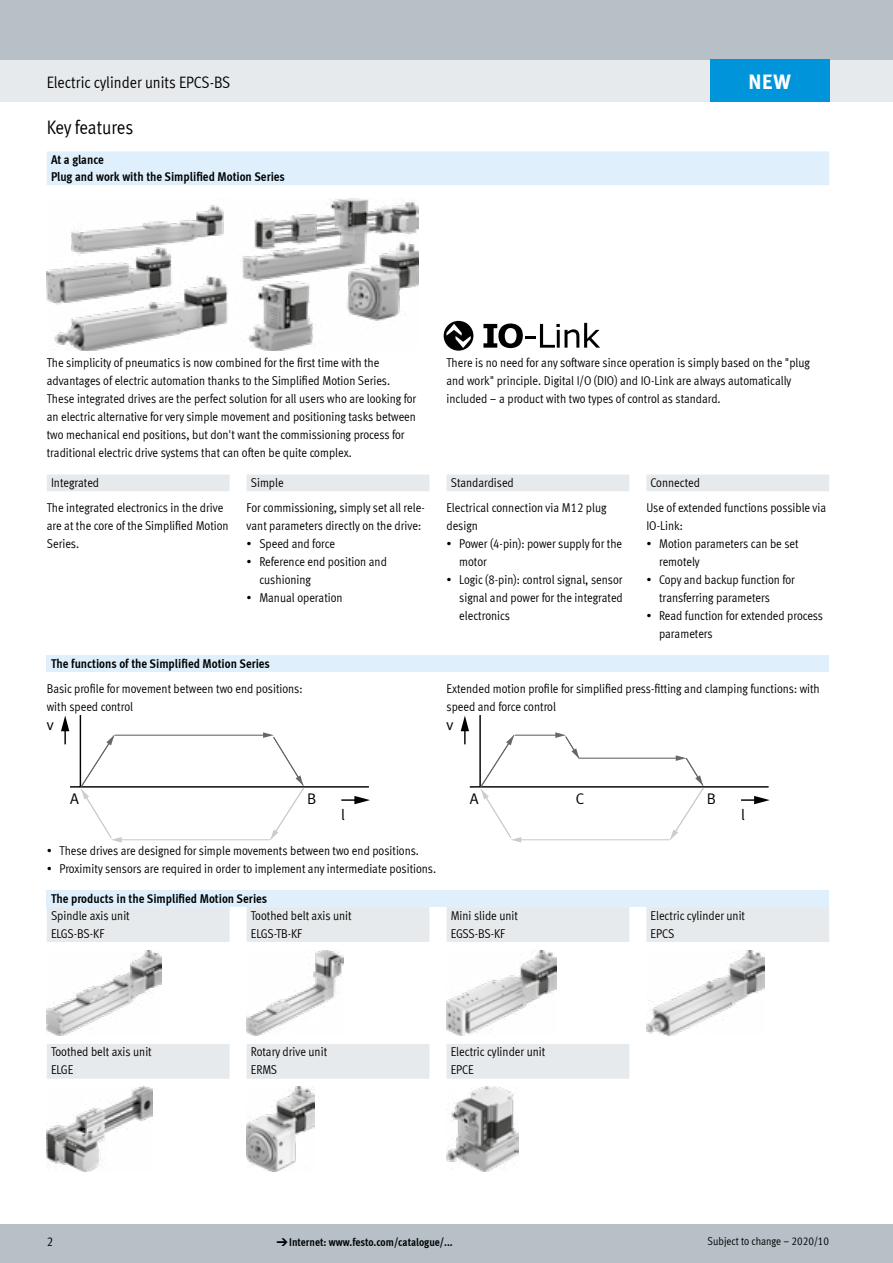
<style>
.page{position:relative;width:893px;height:1263px;background:#fff}
.page>*{position:absolute;margin:0;border:0;box-sizing:border-box;transform-origin:0 0}
.t1{font:700 21px "Meta Plus LF";color:#fff}
.FES_title_section{font:19.5px "Meta Cond LF";letter-spacing:-.005em;color:#000}
.FES_title_family{font:16.5px "Meta Cond LF";color:#000}
.t2{font:15.45px "Meta Plus LF";color:#010202}
.FES_regular{font:12.75px/18px "Meta Cond LF";color:#000}
.FES_head_2_text{font:12.75px "Meta Cond LF";color:#000}
.FES_head_1_text{font:700 12.75px "Meta Cond LF";color:#000}
.t3{font:700 11.25px "Meta Cond LF";color:#000}
.t4{font:11.25px "Meta Cond LF";color:#000}
.s1{font-family:"Meto Pict 182";font-weight:400}
</style>
<div class="page">
<div style="left:0;top:1225px;width:893px;height:38px;background:#b6c0c6"></div>
<div style="left:0;top:60px;width:893px;height:42px;background:#e7eaec"></div>
<div style="left:0;top:0;width:893px;height:60px;background:#b6c0c6"></div>
<div style="left:47px;top:151px;width:782px;height:34px;background:#dff0fc"></div>
<img style="left:47px;top:198px;width:371px;height:153px">
<svg style="left:444px;top:321px;width:29px;height:30px"></svg>
<svg style="left:446px;top:324px;width:25px;height:24px"></svg>
<svg style="left:483px;top:323px;width:117px;height:26px"></svg>
<svg style="left:47px;top:474px;width:782px;height:17px;background:#e9ebed"></svg>
<div style="left:47px;top:655px;width:782px;height:17px;background:#dff0fc"></div>
<hr style="left:70px;top:786px;width:299px;height:1px;background:#010202">
<hr style="left:80px;top:715px;width:1px;height:72px;background:#010202">
<svg style="left:61px;top:716px;width:8px;height:28px"></svg>
<svg style="left:341px;top:796px;width:29px;height:8px"></svg>
<hr style="left:115px;top:735px;width:150px;height:1px;background:#676767">
<svg style="left:263px;top:732px;width:42px;height:108px"></svg>
<hr style="left:120px;top:839px;width:150px;height:1px;background:#cdcccc">
<svg style="left:80px;top:735px;width:42px;height:107px"></svg>
<hr style="left:470px;top:786px;width:299px;height:1px;background:#010202">
<hr style="left:479px;top:715px;width:2px;height:72px;background:#010202">
<svg style="left:461px;top:716px;width:8px;height:28px"></svg>
<svg style="left:741px;top:796px;width:29px;height:8px"></svg>
<hr style="left:515px;top:735px;width:42px;height:1px;background:#676767">
<hr style="left:519px;top:839px;width:150px;height:1px;background:#cdcccc">
<svg style="left:479px;top:735px;width:42px;height:107px"></svg>
<svg style="left:555px;top:732px;width:24px;height:27px"></svg>
<hr style="left:579px;top:758px;width:99px;height:1px;background:#676767">
<svg style="left:670px;top:755px;width:35px;height:85px"></svg>
<div style="left:47px;top:890px;width:782px;height:17px;background:#dff0fc"></div>
<svg style="left:47px;top:907px;width:782px;height:172px"></svg>
<img style="left:47px;top:950px;width:114px;height:85px">
<img style="left:247px;top:950px;width:96px;height:85px">
<img style="left:446px;top:950px;width:110px;height:85px">
<img style="left:646px;top:950px;width:118px;height:85px">
<img style="left:47px;top:1087px;width:105px;height:85px">
<img style="left:247px;top:1087px;width:68px;height:85px">
<img style="left:446px;top:1087px;width:72px;height:85px">
<div style="left:710px;top:60px;width:119px;height:42px;background:#0095db"></div>
<p class="FES_title_family" style="left:47px;top:72px;width:185px">Electric cylinder units EPCS-BS</p>
<p class="FES_title_section" style="left:47px;top:116px;width:88px">Key features</p>
<p class="FES_head_1_text" style="left:51px;top:151px;width:54px">At a glance</p>
<p class="FES_head_1_text" style="left:51px;top:168px;width:235px">Plug and work with the Simplified Motion Series</p>
<p class="t1" style="left:748px;top:68px;width:44px">NEW</p>
<p class="FES_regular" style="left:47px;top:354px;width:345px">The simplicity of pneumatics is now combined for the first time with the advantages of electric automation thanks to the Simplified Motion Series.</p>
<p class="FES_regular" style="left:47px;top:390px;width:371px">These integrated drives are the perfect solution for all users who are looking for an electric alternative for very simple movement and positioning tasks between two mechanical end positions, but don't want the commissioning process for traditional electric drive systems that can often be quite complex.</p>
<p class="FES_regular" style="left:446px;top:354px;width:365px">There is no need for any software since operation is simply based on the "plug and work" principle. Digital I/O (DIO) and IO-Link are always automatically included – a product with two types of control as standard.</p>
<p class="FES_head_2_text" style="left:51px;top:475px;width:50px">Integrated</p>
<p class="FES_head_2_text" style="left:251px;top:475px;width:34px">Simple</p>
<p class="FES_head_2_text" style="left:451px;top:475px;width:65px">Standardised</p>
<p class="FES_head_2_text" style="left:651px;top:475px;width:51px">Connected</p>
<p class="FES_regular" style="left:47px;top:498px;width:183px">The integrated electronics in the drive are at the core of the Simplified Motion<br>Series.</p>
<p class="FES_regular" style="left:247px;top:498px;width:180px">For commissioning, simply set all rele&shy;vant parameters directly on the drive:</p>
<p class="FES_regular" style="left:646px;top:498px;width:181px">Use of extended functions possible via<br>IO-Link:</p>
<p class="FES_regular" style="left:659px;top:534px;width:141px;text-indent:-13px">• Motion parameters can be set remotely</p>
<p class="FES_regular" style="left:659px;top:570px;width:137px;text-indent:-13px">• Copy and backup function for transferring parameters</p>
<p class="FES_regular" style="left:659px;top:606px;width:166px;text-indent:-13px">• Read function for extended process parameters</p>
<p class="FES_regular" style="left:446px;top:498px;width:162px">Electrical connection via M12 plug design</p>
<p class="FES_regular" style="left:459px;top:534px;width:164px;text-indent:-13px">• Power (4-pin): power supply for the motor</p>
<p class="FES_regular" style="left:459px;top:570px;width:165px;text-align:justify;text-indent:-13px">• Logic (8-pin): control signal, sensor signal and power for the integrated electronics</p>
<p class="FES_regular" style="left:247px;top:534px;width:90px">• Speed and force</p>
<p class="FES_regular" style="left:259px;top:552px;width:129px;text-indent:-13px">• Reference end position and cushioning</p>
<p class="FES_regular" style="left:247px;top:588px;width:98px">• Manual operation</p>
<p class="FES_head_1_text" style="left:51px;top:655px;width:220px">The functions of the Simplified Motion Series</p>
<p class="FES_regular" style="left:47px;top:679px;width:257px">Basic profile for movement between two end positions:</p>
<p class="FES_regular" style="left:47px;top:697px;width:88px">with speed control</p>
<p class="t2" style="left:47px;top:716px;width:9px">v</p>
<p class="FES_regular" style="left:446px;top:679px;width:375px">Extended motion profile for simplified press-fitting and clamping functions: with speed and force control</p>
<p class="t2" style="left:446px;top:716px;width:9px">v</p>
<p class="t2" style="left:70px;top:789px;width:10px">A</p>
<p class="t2" style="left:307px;top:789px;width:11px">B</p>
<p class="t2" style="left:576px;top:789px;width:10px">C</p>
<p class="t2" style="left:470px;top:789px;width:10px">A</p>
<p class="t2" style="left:707px;top:789px;width:11px">B</p>
<p class="t2" style="left:341px;top:806px;width:5px">l</p>
<p class="t2" style="left:741px;top:806px;width:5px">l</p>
<p class="FES_regular" style="left:47px;top:841px;width:374px">• These drives are designed for simple movements between two end positions.</p>
<p class="FES_regular" style="left:47px;top:859px;width:391px">• Proximity sensors are required in order to implement any intermediate positions.</p>
<p class="FES_head_1_text" style="left:51px;top:890px;width:218px">The products in the Simplified Motion Series</p>
<p class="FES_head_2_text" style="left:51px;top:907px;width:80px">Spindle axis unit</p>
<p class="FES_head_2_text" style="left:51px;top:925px;width:55px">ELGS-BS-KF</p>
<p class="FES_head_2_text" style="left:251px;top:907px;width:102px">Toothed belt axis unit</p>
<p class="FES_head_2_text" style="left:251px;top:925px;width:53px">ELGS-TB-KF</p>
<p class="FES_head_2_text" style="left:451px;top:907px;width:69px">Mini slide unit</p>
<p class="FES_head_2_text" style="left:451px;top:925px;width:56px">EGSS-BS-KF</p>
<p class="FES_head_2_text" style="left:651px;top:907px;width:96px">Electric cylinder unit</p>
<p class="FES_head_2_text" style="left:651px;top:925px;width:25px">EPCS</p>
<p class="FES_head_2_text" style="left:51px;top:1044px;width:102px">Toothed belt axis unit</p>
<p class="FES_head_2_text" style="left:51px;top:1062px;width:24px">ELGE</p>
<p class="FES_head_2_text" style="left:251px;top:1044px;width:78px">Rotary drive unit</p>
<p class="FES_head_2_text" style="left:251px;top:1062px;width:28px">ERMS</p>
<p class="FES_head_2_text" style="left:451px;top:1044px;width:96px">Electric cylinder unit</p>
<p class="FES_head_2_text" style="left:451px;top:1062px;width:25px">EPCE</p>
<p class="FES_regular" style="left:47px;top:1232px;width:8px">2</p>
<p class="t3" style="left:276px;top:1235px;width:178px"><span class="s1">d</span>Internet: www.festo.com/catalogue/...</p>
<p class="t4" style="left:708px;top:1234px;width:123px">Subject to change – 2020/10</p>
</div>
